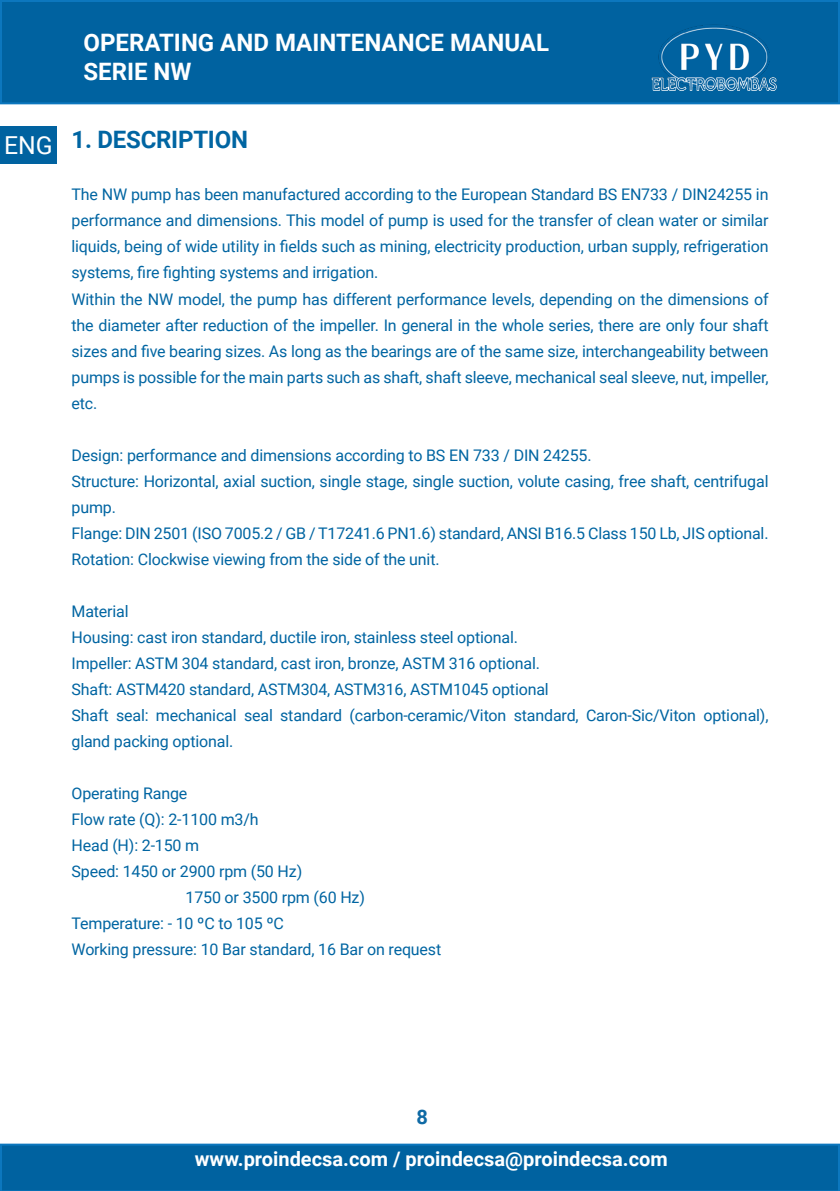
<style>
.page{position:relative;width:840px;height:1191px;background:#fff}
.page>*{position:absolute;margin:0;border:0;box-sizing:border-box;transform-origin:0 0}
.t1{font:700 24px/28.8px "Roboto";color:#fff}
.t2{font:700 24px "Roboto";letter-spacing:-.01em;color:#0065a2}
.t3{font:700 20px "Roboto";color:#fff}
.t4{font:700 20px "Roboto";color:#0f6aa5}
.t5{font:16px/26px "Roboto";letter-spacing:-.01em;color:#0065a2;text-align:justify}
.s1{font-weight:400;font-size:24.8px;color:#fff}
</style>
<div class="page">
<div style="left:0;top:0;width:839px;height:104px;background:#0062a0;border:2px solid #0c77be"></div>
<svg style="left:0;top:1143px;width:839px;height:48px;background:#0465a2"></svg>
<img style="left:651px;top:24px;width:126px;height:67px">
<div style="left:0;top:126px;width:57px;height:37px;background:#0062a0"></div>
<h1 class="t1" style="left:83px;top:27px;width:467px">OPERATING AND MAINTENANCE MANUAL<br>SERIE NW</h1>
<p class="t2" style="left:4px;top:123px;width:245px"><span class="s1">ENG</span> 1. DESCRIPTION</p>
<p class="t5" style="left:71px;top:181px;width:698px">The NW pump has been manufactured according to the European Standard BS EN733 / DIN24255 in performance and dimensions. This model of pump is used for the transfer of clean water or similar liquids, being of wide utility in fields such as mining, electricity production, urban supply, refrigeration systems, fire fighting systems and irrigation.</p>
<p class="t5" style="left:71px;top:285px;width:698px">Within the NW model, the pump has different performance levels, depending on the dimensions of the diameter after reduction of the impeller. In general in the whole series, there are only four shaft sizes and five bearing sizes. As long as the bearings are of the same size, interchangeability between pumps is possible for the main parts such as shaft, shaft sleeve, mechanical seal sleeve, nut, impeller, etc.</p>
<p class="t5" style="left:71px;top:441px;width:521px">Design: performance and dimensions according to BS EN 733 / DIN 24255.</p>
<p class="t5" style="left:71px;top:467px;width:698px">Structure: Horizontal, axial suction, single stage, single suction, volute casing, free shaft, centrifugal pump.</p>
<p class="t5" style="left:71px;top:519px;width:698px">Flange: DIN 2501 (ISO 7005.2 / GB / T17241.6 PN1.6) standard, ANSI B16.5 Class 150 Lb, JIS optional.</p>
<p class="t5" style="left:71px;top:545px;width:369px">Rotation: Clockwise viewing from the side of the unit.</p>
<p class="t5" style="left:71px;top:597px;width:59px">Material</p>
<p class="t5" style="left:71px;top:623px;width:448px">Housing: cast iron standard, ductile iron, stainless steel optional.</p>
<p class="t5" style="left:71px;top:649px;width:469px">Impeller: ASTM 304 standard, cast iron, bronze, ASTM 316 optional.</p>
<p class="t5" style="left:71px;top:675px;width:478px">Shaft: ASTM420 standard, ASTM304, ASTM316, ASTM1045 optional</p>
<p class="t5" style="left:71px;top:701px;width:698px">Shaft seal: mechanical seal standard (carbon-ceramic/Viton standard, Caron-Sic/Viton optional), gland packing optional.</p>
<p class="t5" style="left:71px;top:779px;width:117px">Operating Range</p>
<p class="t5" style="left:71px;top:805px;width:188px">Flow rate (Q): 2-1100 m3/h</p>
<p class="t5" style="left:71px;top:831px;width:129px">Head (H): 2-150 m</p>
<p class="t5" style="left:71px;top:857px;width:232px">Speed: 1450 or 2900 rpm (50 Hz)</p>
<p class="t5" style="left:185px;top:883px;width:181px">1750 or 3500 rpm (60 Hz)</p>
<p class="t5" style="left:71px;top:909px;width:214px">Temperature: - 10 ºC to 105 ºC</p>
<p class="t5" style="left:71px;top:935px;width:371px">Working pressure: 10 Bar standard, 16 Bar on request</p>
<p class="t4" style="left:416px;top:1103px;width:13px">8</p>
<p class="t3" style="left:195px;top:1144px;width:474px">www.proindecsa.com / proindecsa@proindecsa.com</p>
</div>
